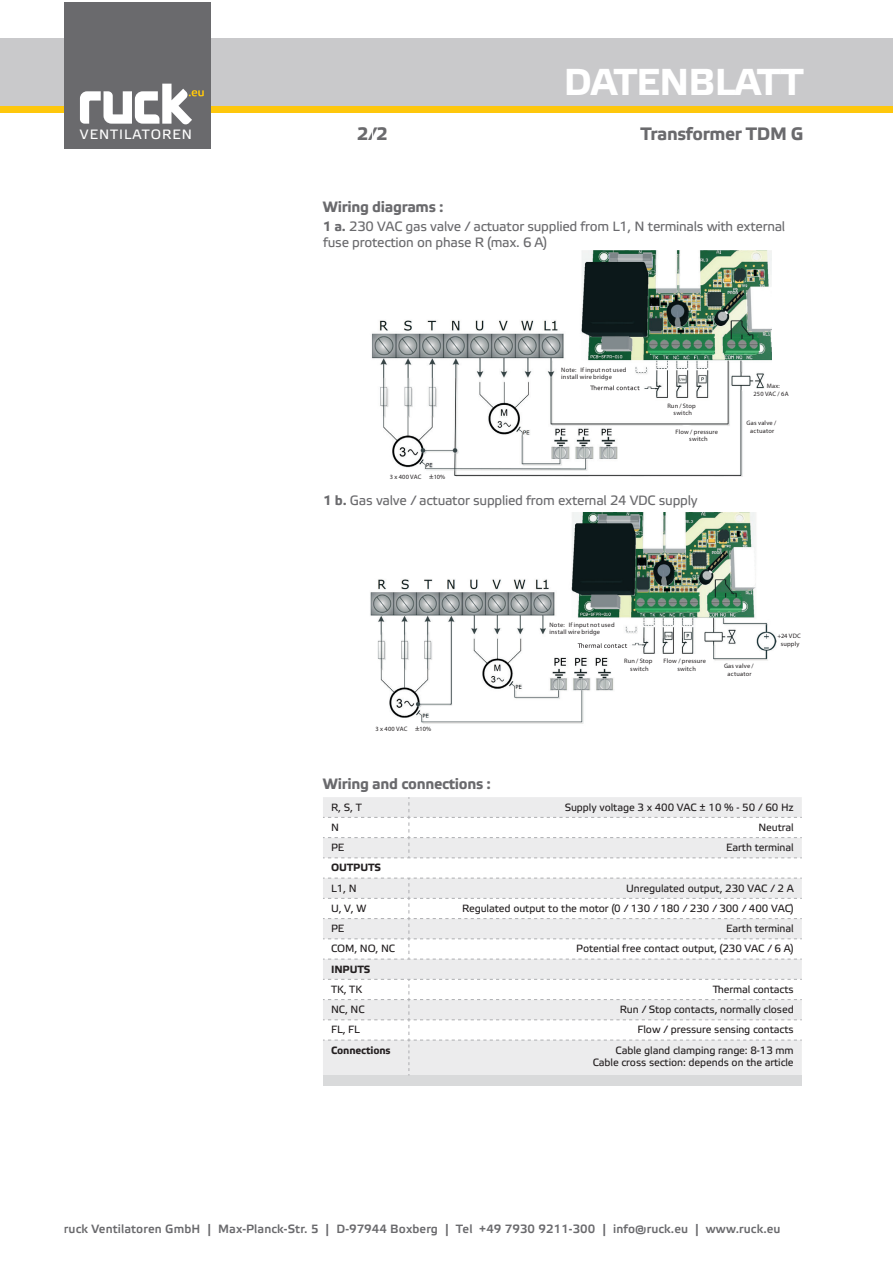
<style>
.page{position:relative;width:893px;height:1263px;background:#fff}
.page>*{position:absolute;margin:0;border:0;box-sizing:border-box;transform-origin:0 0}
.t1{font:700 37.5px "Etelka Text";letter-spacing:-.02em;color:#fff}
.t2{font:700 18px "Etelka Text";letter-spacing:-.02em;color:#6a6a6d}
.t3{font:700 15px "Etelka Text";letter-spacing:-.02em;color:#6a6a6d}
.t4{font:13.5px/16.5px "Etelka Text";letter-spacing:-.02em;color:#6a6a6d}
.t5{font:13.5px "Etelka Text";letter-spacing:.075em;color:#fff}
.t6{font:500 12px "Etelka";letter-spacing:.01em;color:#6a6a6d}
.t7{font:10.5px/12.6px "Etelka Text";letter-spacing:-.01em;color:#231f20;text-align:right}
.t8{font:700 10.5px "Etelka Text";letter-spacing:-.01em;color:#231f20}
.t9{font:6.45px/7.6px "Etelka Text Pro";letter-spacing:.03em;color:#231f20;text-align:center}
.s1{font-weight:700}
.s2{font-family:"Verdana"}
</style>
<div class="page">
<div style="left:0;top:38px;width:893px;height:75px;background:#c9c9cb"></div>
<div style="left:0;top:106px;width:893px;height:7px;background:#fec70c"></div>
<div style="left:64px;top:2px;width:146px;height:147px;background:#6a6a6d"></div>
<svg style="left:80px;top:84px;width:124px;height:41px"></svg>
<svg style="left:323px;top:858px;width:479px;height:121px;fill:#ececed"></svg>
<div style="left:323px;top:1075px;width:479px;height:10px;background:#d9dadb"></div>
<svg style="left:323px;top:797px;width:479px;height:61px"></svg>
<svg style="left:323px;top:878px;width:479px;height:82px"></svg>
<svg style="left:323px;top:979px;width:479px;height:96px"></svg>
<img style="left:371px;top:251px;width:400px;height:226px">
<svg style="left:590px;top:385px;width:50px;height:5px"></svg>
<img style="left:370px;top:513px;width:406px;height:211px">
<svg style="left:578px;top:643px;width:49px;height:5px"></svg>
<p class="t5" style="left:80px;top:127px;width:114px">VENTILATOREN</p>
<h1 class="t1" style="left:564px;top:60px;width:241px">DATENBLATT</h1>
<h2 class="t2" style="left:357px;top:123px;width:32px">2/2</h2>
<h2 class="t2" style="left:640px;top:123px;width:165px">Transformer TDM G</h2>
<h3 class="t3" style="left:323px;top:198px;width:122px">Wiring diagrams :</h3>
<p class="t4" style="left:323px;top:218px;width:464px"><span class="s1">1 a.</span> 230 VAC gas valve / actuator supplied from L1, N terminals with external fuse protection on phase R (max. 6 A)</p>
<p class="t9" style="left:390px;top:472px;width:57px">3 x 400 VAC <span class="s2">±</span>10%</p>
<p class="t9" style="left:561px;top:366px;width:67px;text-align:left"><span class="s1">Note:</span> If input not used install wire bridge</p>
<p class="t9" style="left:667px;top:402px;width:30px">Run / Stop switch</p>
<p class="t9" style="left:754px;top:382px;width:37px;text-align:left;text-indent:13px">Max:<br>250 VAC / 6A</p>
<p class="t9" style="left:747px;top:419px;width:31px">Gas valve /</p>
<p class="t9" style="left:675px;top:428px;width:44px">Flow / pressure</p>
<p class="t9" style="left:750px;top:427px;width:26px">actuator</p>
<p class="t9" style="left:689px;top:435px;width:20px">switch</p>
<p class="t4" style="left:324px;top:493px;width:376px"><span class="s1">1 b.</span> Gas valve / actuator supplied from external 24 VDC supply</p>
<p class="t9" style="left:376px;top:725px;width:57px">3 x 400 VAC <span class="s2">±</span>10%</p>
<p class="t9" style="left:550px;top:621px;width:67px;text-align:left"><span class="s1">Note:</span> If input not used install wire bridge</p>
<p class="t9" style="left:624px;top:657px;width:30px">Run / Stop switch</p>
<p class="t9" style="left:663px;top:657px;width:44px">Flow / pressure switch</p>
<p class="t9" style="left:724px;top:662px;width:31px">Gas valve / actuator</p>
<p class="t9" style="left:778px;top:632px;width:25px">+24 VDC supply</p>
<h3 class="t3" style="left:323px;top:775px;width:170px">Wiring and connections :</h3>
<p class="t7" style="left:331px;top:801px;width:32px">R, S, T</p>
<p class="t7" style="left:565px;top:801px;width:231px">Supply voltage 3 x 400 VAC ± 10 % - 50 / 60 Hz</p>
<p class="t7" style="left:331px;top:821px;width:9px">N</p>
<p class="t7" style="left:758px;top:821px;width:37px">Neutral</p>
<p class="t7" style="left:331px;top:842px;width:15px">PE</p>
<p class="t7" style="left:726px;top:842px;width:69px">Earth terminal</p>
<p class="t8" style="left:331px;top:862px;width:52px">OUTPUTS</p>
<p class="t7" style="left:331px;top:882px;width:27px">L1, N</p>
<p class="t7" style="left:626px;top:882px;width:169px">Unregulated output, 230 VAC / 2 A</p>
<p class="t7" style="left:331px;top:902px;width:37px">U, V, W</p>
<p class="t7" style="left:462px;top:902px;width:333px">Regulated output to the motor (0 / 130 / 180 / 230 / 300 / 400 VAC)</p>
<p class="t7" style="left:331px;top:923px;width:15px">PE</p>
<p class="t7" style="left:726px;top:923px;width:69px">Earth terminal</p>
<p class="t7" style="left:331px;top:943px;width:66px">COM, NO, NC</p>
<p class="t7" style="left:576px;top:943px;width:219px">Potential free contact output, (230 VAC / 6 A)</p>
<p class="t8" style="left:331px;top:963px;width:41px">INPUTS</p>
<p class="t7" style="left:331px;top:983px;width:32px">TK, TK</p>
<p class="t7" style="left:713px;top:983px;width:83px">Thermal contacts</p>
<p class="t7" style="left:331px;top:1004px;width:35px">NC, NC</p>
<p class="t7" style="left:620px;top:1004px;width:176px">Run / Stop contacts, normally closed</p>
<p class="t7" style="left:331px;top:1024px;width:30px">FL, FL</p>
<p class="t7" style="left:637px;top:1024px;width:158px">Flow / pressure sensing contacts</p>
<p class="t8" style="left:331px;top:1044px;width:61px">Connections</p>
<p class="t7" style="left:593px;top:1044px;width:203px">Cable gland clamping range: 8-13 mm<br>Cable cross section: depends on the article</p>
<p class="t6" style="left:64px;top:1222px;width:718px">ruck Ventilatoren GmbH | Max-Planck-Str. 5 | D-97944 Boxberg | Tel +49 7930 9211-300 | info@ruck.eu | www.ruck.eu</p>
</div>
